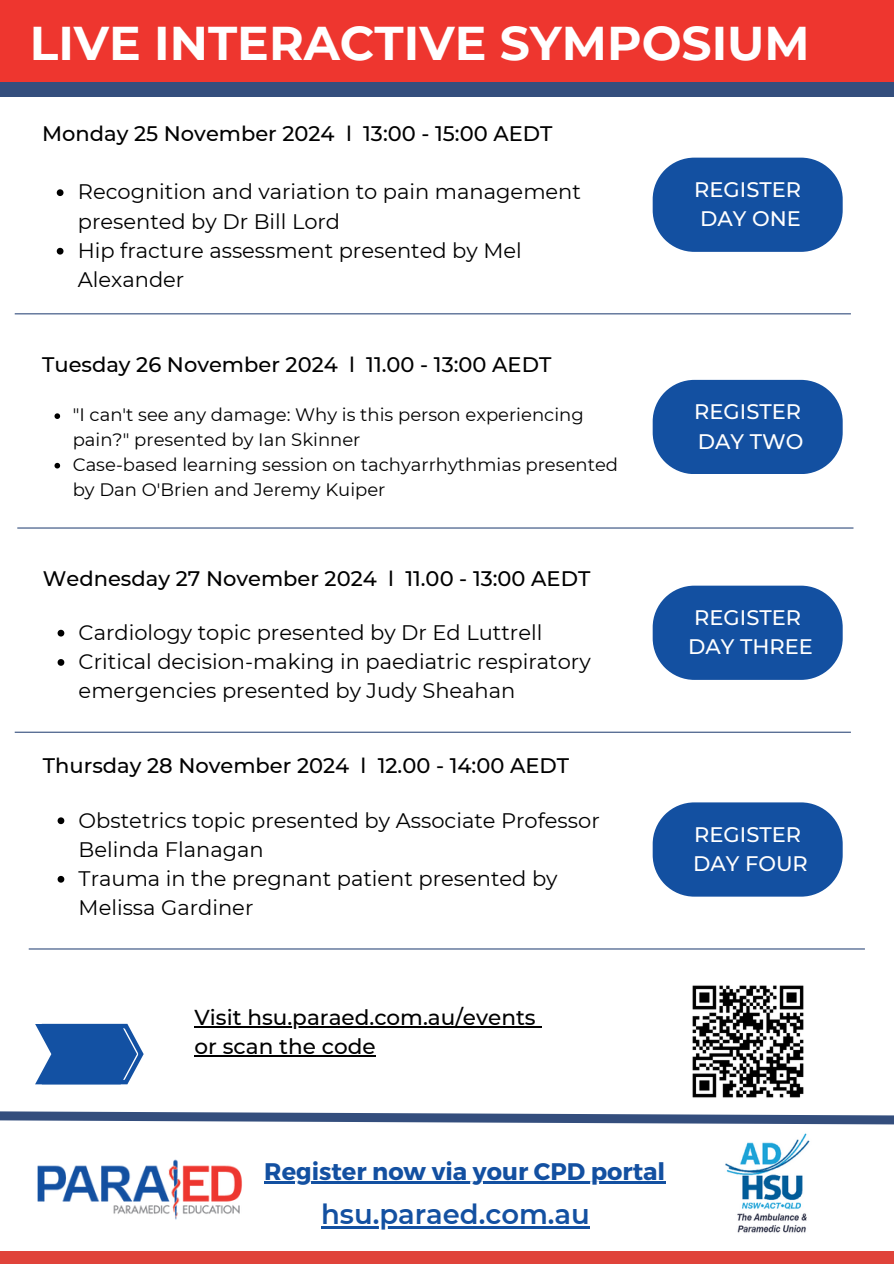
<style>
.page{position:relative;width:894px;height:1264px;background:#fff}
.page>*{position:absolute;margin:0;border:0;box-sizing:border-box;transform-origin:0 0}
.t1{font:700 47.25px "Montserrat";color:#fff}
.t2{font:600 27.45px "Montserrat";color:#1350a1}
.t3{font:700 24px "Montserrat";color:#1350a1}
.t4{font:500 21.45px/29.2px "Montserrat";color:#000}
.t5{font:21px/29.2px "Montserrat";color:#000}
.t6{font:500 21px "Montserrat";color:#000}
.t7{font:500 21px/29.2px "Montserrat";color:#fff}
.t8{font:18px/24.8px "Montserrat";color:#000}
</style>
<div class="page">
<img style="left:37px;top:1159px;width:205px;height:61px">
<div style="left:0;top:0;width:893px;height:96px;background:#344e7d"></div>
<div style="left:0;top:0;width:893px;height:81px;background:#ee362f"></div>
<div style="left:0;top:1251px;width:893px;height:12px;background:#e0433a"></div>
<svg style="left:0;top:1111px;width:893px;height:14px"></svg>
<svg style="left:35px;top:1023px;width:109px;height:61px;background:#3c6fb3"></svg>
<img style="left:725px;top:1133px;width:85px;height:100px">
<hr style="left:15px;top:313px;width:835px;height:1px;background:#344e7d">
<hr style="left:17px;top:527px;width:836px;height:1px;background:#344e7d">
<hr style="left:15px;top:731px;width:835px;height:1px;background:#344e7d">
<hr style="left:194px;top:1025px;width:341px;height:2px;background:#000">
<hr style="left:194px;top:1055px;width:181px;height:1px;background:#000">
<hr style="left:29px;top:948px;width:835px;height:1px;background:#344e7d">
<img style="left:692px;top:985px;width:112px;height:112px">
<svg style="left:652px;top:158px;width:190px;height:94px;background:#275ea8"></svg>
<hr style="left:321px;top:1226px;width:268px;height:2px;background:#1350a1">
<hr style="left:264px;top:1181px;width:401px;height:2px;background:#1350a1">
<svg style="left:57px;top:189px;width:6px;height:7px"></svg>
<svg style="left:57px;top:248px;width:6px;height:6px"></svg>
<svg style="left:54px;top:413px;width:6px;height:6px"></svg>
<svg style="left:54px;top:463px;width:6px;height:5px"></svg>
<svg style="left:58px;top:629px;width:6px;height:7px"></svg>
<svg style="left:58px;top:659px;width:6px;height:6px"></svg>
<svg style="left:58px;top:817px;width:6px;height:7px"></svg>
<svg style="left:58px;top:875px;width:6px;height:7px"></svg>
<svg style="left:652px;top:380px;width:190px;height:94px;background:#265ea8"></svg>
<svg style="left:652px;top:585px;width:190px;height:95px;background:#2860a9"></svg>
<svg style="left:652px;top:802px;width:190px;height:94px;background:#275fa9"></svg>
<p class="t1" style="left:30px;top:14px;width:781px">LIVE INTERACTIVE SYMPOSIUM</p>
<h4 class="t6" style="left:42px;top:121px;width:311px">Monday 25 November 2024 l</h4>
<h5 class="t6" style="left:363px;top:121px;width:191px">13:00 - 15:00 AEDT</h5>
<h5 class="t5" style="left:78px;top:177px;width:504px">Recognition and variation to pain management presented by Dr Bill Lord<br>Hip fracture assessment presented by Mel<br>Alexander</h5>
<p class="t6" style="left:42px;top:351px;width:510px">Tuesday 26 November 2024 l 11.00 - 13:00 AEDT</p>
<p class="t8" style="left:73px;top:402px;width:512px">"I can't see any damage: Why is this person experiencing pain?" presented by Ian Skinner</p>
<h4 class="t8" style="left:73px;top:452px;width:546px">Case-based learning session on tachyarrhythmias presented by Dan O'Brien and Jeremy Kuiper</h4>
<h5 class="t6" style="left:43px;top:565px;width:548px">Wednesday 27 November 2024 l 11.00 - 13:00 AEDT</h5>
<p class="t5" style="left:79px;top:617px;width:465px">Cardiology topic presented by Dr Ed Luttrell</p>
<p class="t5" style="left:79px;top:647px;width:513px">Critical decision-making in paediatric respiratory emergencies presented by Judy Sheahan</p>
<h4 class="t6" style="left:43px;top:753px;width:527px">Thursday 28 November 2024 l 12.00 - 14:00 AEDT</h4>
<p class="t5" style="left:79px;top:805px;width:522px">Obstetrics topic presented by Associate Professor<br>Belinda Flanagan</p>
<h5 class="t5" style="left:79px;top:863px;width:480px">Trauma in the pregnant patient presented by<br>Melissa Gardiner</h5>
<p class="t4" style="left:194px;top:1002px;width:342px">Visit hsu.paraed.com.au/events or scan the code</p>
<h4 class="t7" style="left:694px;top:175px;width:108px">REGISTER<br>DAY ONE</h4>
<p class="t7" style="left:694px;top:397px;width:110px">REGISTER<br>DAY TWO</p>
<h3 class="t7" style="left:688px;top:603px;width:126px">REGISTER<br>DAY THREE</h3>
<h2 class="t7" style="left:693px;top:819px;width:116px">REGISTER<br>DAY FOUR</h2>
<p class="t3" style="left:264px;top:1155px;width:402px">Register now via your CPD portal</p>
<h5 class="t2" style="left:321px;top:1197px;width:270px">hsu.paraed.com.au</h5>
</div>
